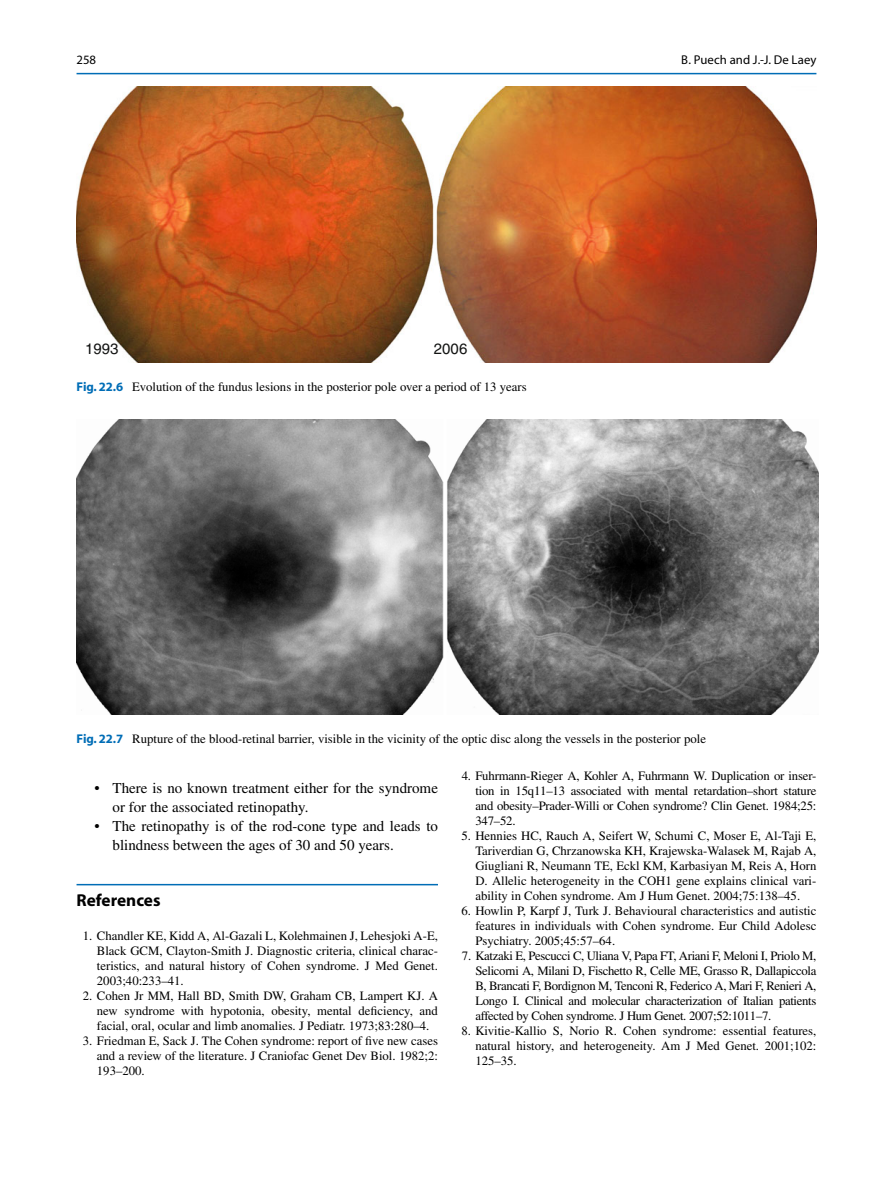
<style>
.page{position:relative;width:893px;height:1187px;background:#fff}
.page>*{position:absolute;margin:0;border:0;box-sizing:border-box;transform-origin:0 0}
.t1{font:700 17.25px "Djrgcl Myriad";color:#000}
.t2{font:15px/18.8px "Jrvrfc Times";color:#000}
.t3{font:15px "Wpxdcl Helvetica";color:#131413}
.t4{font:12.75px/15px "Jrvrfc Times";color:#000;text-align:justify}
.t5{font:12.75px "Ycjlhw Myriad";letter-spacing:.005em;color:#000}
.s1{font-family:"Djrgcl Myriad";font-weight:700;color:#006db6}
</style>
<div class="page">
<hr style="left:77px;top:883px;width:361px;height:2px;background:#006db6">
<img style="left:77px;top:87px;width:739px;height:275px">
<img style="left:77px;top:419px;width:742px;height:295px">
<hr style="left:77px;top:73px;width:739px;height:1px;background:#006db6">
<p class="t5" style="left:77px;top:55px;width:21px">258</p>
<p class="t3" style="left:85px;top:343px;width:35px">1993</p>
<p class="t3" style="left:434px;top:343px;width:35px">2006</p>
<p class="t4" style="left:77px;top:380px;width:452px"><span class="s1">Fig. 22.6</span> Evolution of the fundus lesions in the posterior pole over a period of 13 years</p>
<p class="t5" style="left:681px;top:55px;width:137px">B. Puech and J.-J. De Laey</p>
<p class="t4" style="left:77px;top:732px;width:631px"><span class="s1">Fig. 22.7</span> Rupture of the blood-retinal barrier, visible in the vicinity of the optic disc along the vessels in the posterior pole</p>
<p class="t2" style="left:113px;top:780px;width:327px;text-indent:-18px">• There is no known treatment either for the syndrome or for the associated retinopathy.</p>
<p class="t2" style="left:113px;top:818px;width:327px;text-indent:-18px">• The retinopathy is of the rod-cone type and leads to blindness between the ages of 30 and 50 years.</p>
<h1 class="t1" style="left:77px;top:893px;width:86px">References</h1>
<p class="t4" style="left:97px;top:929px;width:343px;text-indent:-14px">1. Chandler KE, Kidd A, Al-Gazali L, Kolehmainen J, Lehesjoki A-E, Black GCM, Clayton-Smith J. Diagnostic criteria, clinical charac&shy;teristics, and natural history of Cohen syndrome. J Med Genet.<br>2003;40:233–41.</p>
<p class="t4" style="left:97px;top:989px;width:343px;text-indent:-14px">2. Cohen Jr MM, Hall BD, Smith DW, Graham CB, Lampert KJ. A new syndrome with hypotonia, obesity, mental deficiency, and facial, oral, ocular and limb anomalies. J Pediatr. 1973;83:280–4.</p>
<p class="t4" style="left:97px;top:1034px;width:343px;text-indent:-14px">3. Friedman E, Sack J. The Cohen syndrome: report of five new cases and a review of the literature. J Craniofac Genet Dev Biol. 1982;2:<br>193–200.</p>
<p class="t4" style="left:475px;top:769px;width:343px;text-indent:-14px">4. Fuhrmann-Rieger A, Kohler A, Fuhrmann W. Duplication or inser&shy;tion in 15q11–13 associated with mental retardation–short stature and obesity–Prader-Willi or Cohen syndrome? Clin Genet. 1984;25:<br>347–52.</p>
<p class="t4" style="left:475px;top:829px;width:343px;text-indent:-14px">5. Hennies HC, Rauch A, Seifert W, Schumi C, Moser E, Al-Taji E, Tariverdian G, Chrzanowska KH, Krajewska-Walasek M, Rajab A, Giugliani R, Neumann TE, Eckl KM, Karbasiyan M, Reis A, Horn D. Allelic heterogeneity in the COH1 gene explains clinical vari&shy;ability in Cohen syndrome. Am J Hum Genet. 2004;75:138–45.</p>
<p class="t4" style="left:475px;top:904px;width:343px;text-indent:-14px">6. Howlin P, Karpf J, Turk J. Behavioural characteristics and autistic features in individuals with Cohen syndrome. Eur Child Adolesc Psychiatry. 2005;45:57–64.</p>
<p class="t4" style="left:475px;top:949px;width:343px;text-indent:-13px">7. Katzaki E, Pescucci C, Uliana V, Papa FT, Ariani F, Meloni I, Priolo M, Selicorni A, Milani D, Fischetto R, Celle ME, Grasso R, Dallapiccola B, Brancati F, Bordignon M, Tenconi R, Federico A, Mari F, Renieri A, Longo I. Clinical and molecular characterization of Italian patients affected by Cohen syndrome. J Hum Genet. 2007;52:1011–7.</p>
<p class="t4" style="left:475px;top:1024px;width:343px;text-indent:-14px">8. Kivitie-Kallio S, Norio R. Cohen syndrome: essential features, natural history, and heterogeneity. Am J Med Genet. 2001;102:<br>125–35.</p>
</div>
